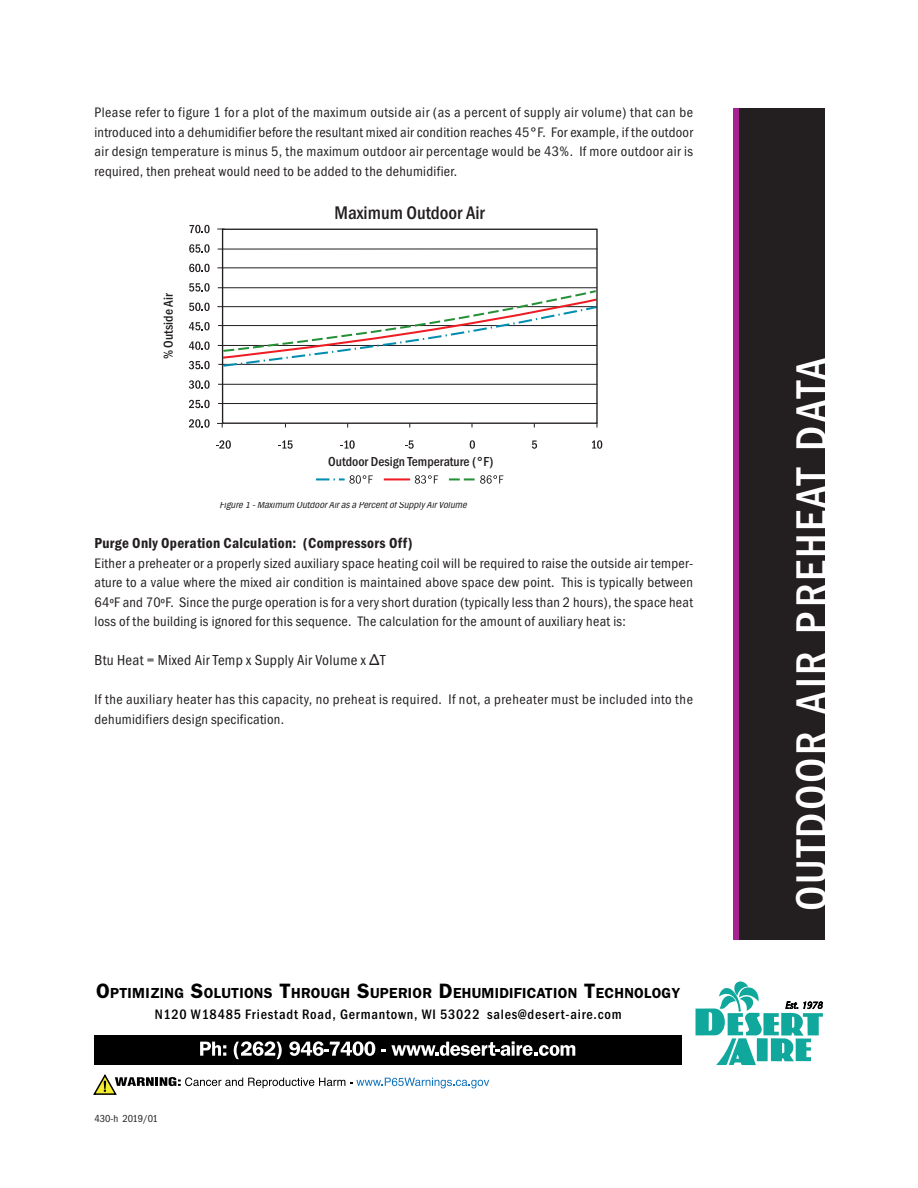
<style>
.page{position:relative;width:918px;height:1188px;background:#fff}
.page>*{position:absolute;margin:0;border:0;box-sizing:border-box;transform-origin:0 0}
.t1{font:500 condensed 45px "Franklin Gothic Itc T";letter-spacing:.05em;color:#fff}
.t2{font:500 condensed 18.9px "Franklin Gothic Itc T";color:#231f20}
.t3{font:600 condensed 15px "Franklin Gothic Itc T";letter-spacing:.02em;color:#231f20}
.t4{font:condensed 15px "Franklin Gothic Itc T";letter-spacing:.02em;color:#231f20}
.t5{font:600 14.7px "Franklin Gothic";letter-spacing:.015em;color:#000}
.t6{font:condensed 14.25px/19.5px "Franklin Gothic Itc T";letter-spacing:.02em;color:#231f20;text-align:justify}
.t7{font:500 condensed 14.25px "Franklin Gothic Itc T";letter-spacing:.055em;color:#000}
.t8{font:500 condensed 13.5px "Franklin Gothic Itc T";color:#231f20}
.t9{font:italic condensed 10.5px "Franklin Gothic Itc T";color:#231f20}
.t10{font:condensed 10.5px "Franklin Gothic Itc T";letter-spacing:-.015em;color:#231f20}
.s1{font-family:"Lucida Grande";font-stretch:normal}
.s2{font-size:20.85px}
</style>
<div class="page">
<div style="left:734px;top:108px;width:91px;height:836px;background:#231f20"></div>
<div style="left:733px;top:108px;width:6px;height:832px;background:#a6228e"></div>
<div style="left:732px;top:940px;width:105px;height:19px;background:#fff"></div>
<hr style="left:218px;top:249px;width:379px;height:1px;background:#231f20">
<hr style="left:217px;top:268px;width:380px;height:1px;background:#231f20">
<hr style="left:218px;top:288px;width:379px;height:1px;background:#231f20">
<hr style="left:217px;top:306px;width:380px;height:1px;background:#231f20">
<hr style="left:218px;top:325px;width:379px;height:1px;background:#231f20">
<hr style="left:218px;top:345px;width:379px;height:1px;background:#231f20">
<hr style="left:218px;top:364px;width:380px;height:1px;background:#231f20">
<hr style="left:218px;top:384px;width:379px;height:1px;background:#231f20">
<hr style="left:218px;top:403px;width:379px;height:1px;background:#231f20">
<svg style="left:217px;top:423px;width:6px;height:5px"></svg>
<svg style="left:189px;top:225px;width:21px;height:8px"></svg>
<svg style="left:189px;top:244px;width:21px;height:9px"></svg>
<svg style="left:189px;top:264px;width:21px;height:8px"></svg>
<svg style="left:189px;top:283px;width:21px;height:9px"></svg>
<svg style="left:189px;top:303px;width:21px;height:8px"></svg>
<svg style="left:189px;top:322px;width:21px;height:8px"></svg>
<svg style="left:189px;top:341px;width:21px;height:9px"></svg>
<svg style="left:189px;top:361px;width:21px;height:8px"></svg>
<svg style="left:189px;top:380px;width:21px;height:9px"></svg>
<svg style="left:189px;top:400px;width:21px;height:8px"></svg>
<svg style="left:189px;top:419px;width:21px;height:9px"></svg>
<svg style="left:216px;top:440px;width:15px;height:9px"></svg>
<svg style="left:278px;top:440px;width:15px;height:9px"></svg>
<svg style="left:340px;top:440px;width:15px;height:9px"></svg>
<svg style="left:405px;top:440px;width:9px;height:9px"></svg>
<svg style="left:470px;top:440px;width:5px;height:9px"></svg>
<svg style="left:532px;top:440px;width:5px;height:9px"></svg>
<svg style="left:592px;top:440px;width:10px;height:9px"></svg>
<svg style="left:221px;top:289px;width:375px;height:79px"></svg>
<div style="left:222px;top:229px;width:376px;height:195px;border:1px solid #231f20"></div>
<svg style="left:415px;top:475px;width:23px;height:9px"></svg>
<svg style="left:316px;top:475px;width:57px;height:9px"></svg>
<hr style="left:384px;top:478px;width:26px;height:2px;background:#ee1d23">
<svg style="left:449px;top:475px;width:54px;height:9px"></svg>
<div style="left:94px;top:1035px;width:588px;height:30px;background:#000"></div>
<svg style="left:93px;top:1074px;width:396px;height:21px"></svg>
<svg style="left:200px;top:1042px;width:26px;height:14px"></svg>
<svg style="left:234px;top:1041px;width:48px;height:18px"></svg>
<svg style="left:289px;top:1041px;width:86px;height:15px"></svg>
<svg style="left:381px;top:1041px;width:194px;height:15px"></svg>
<svg style="left:696px;top:981px;width:127px;height:84px"></svg>
<p class="t6" style="left:94px;top:103px;width:600px">Please refer to figure 1 for a plot of the maximum outside air (as a percent of supply air volume) that can be introduced into a dehumidifier before the resultant mixed air condition reaches 45°F. For example, if the outdoor air design temperature is minus 5, the maximum outdoor air percentage would be 43%. If more outdoor air is required, then preheat would need to be added to the dehumidifier.</p>
<p class="t8" style="left:160px;top:359px;width:68px;rotate:-90deg">% Outside Air</p>
<h2 class="t2" style="left:335px;top:202px;width:152px">Maximum Outdoor Air</h2>
<p class="t8" style="left:328px;top:454px;width:167px">Outdoor Design Temperature (°F)</p>
<p class="t9" style="left:219px;top:499px;width:250px">Figure 1 - Maximum Outdoor Air as a Percent of Supply Air Volume</p>
<p class="t3" style="left:94px;top:535px;width:319px">Purge Only Operation Calculation: (Compressors Off)</p>
<p class="t6" style="left:94px;top:553px;width:600px">Either a preheater or a properly sized auxiliary space heating coil will be required to raise the outside air temper&shy;ature to a value where the mixed air condition is maintained above space dew point. This is typically between 64ºF and 70ºF. Since the purge operation is for a very short duration (typically less than 2 hours), the space heat loss of the building is ignored for this sequence. The calculation for the amount of auxiliary heat is:</p>
<p class="t4" style="left:94px;top:652px;width:292px">Btu Heat = Mixed Air Temp x Supply Air Volume x <span class="s1">Δ</span>T</p>
<p class="t6" style="left:94px;top:690px;width:600px">If the auxiliary heater has this capacity, no preheat is required. If not, a preheater must be included into the dehumidifiers design specification.</p>
<p class="t5" style="left:96px;top:985px;width:586px"><span class="s2">O</span>PTIMIZING <span class="s2">S</span>OLUTIONS <span class="s2">T</span>HROUGH <span class="s2">S</span>UPERIOR <span class="s2">D</span>EHUMIDIFICATION <span class="s2">T</span>ECHNOLOGY</p>
<p class="t7" style="left:155px;top:1006px;width:468px">N120 W18485 Friestadt Road, Germantown, WI 53022 sales@desert-aire.com</p>
<p class="t10" style="left:94px;top:1112px;width:65px">430-h 2019/01</p>
<h1 class="t1" style="left:785px;top:911px;width:555px;rotate:-90deg">OUTDOOR AIR PREHEAT DATA</h1>
</div>
